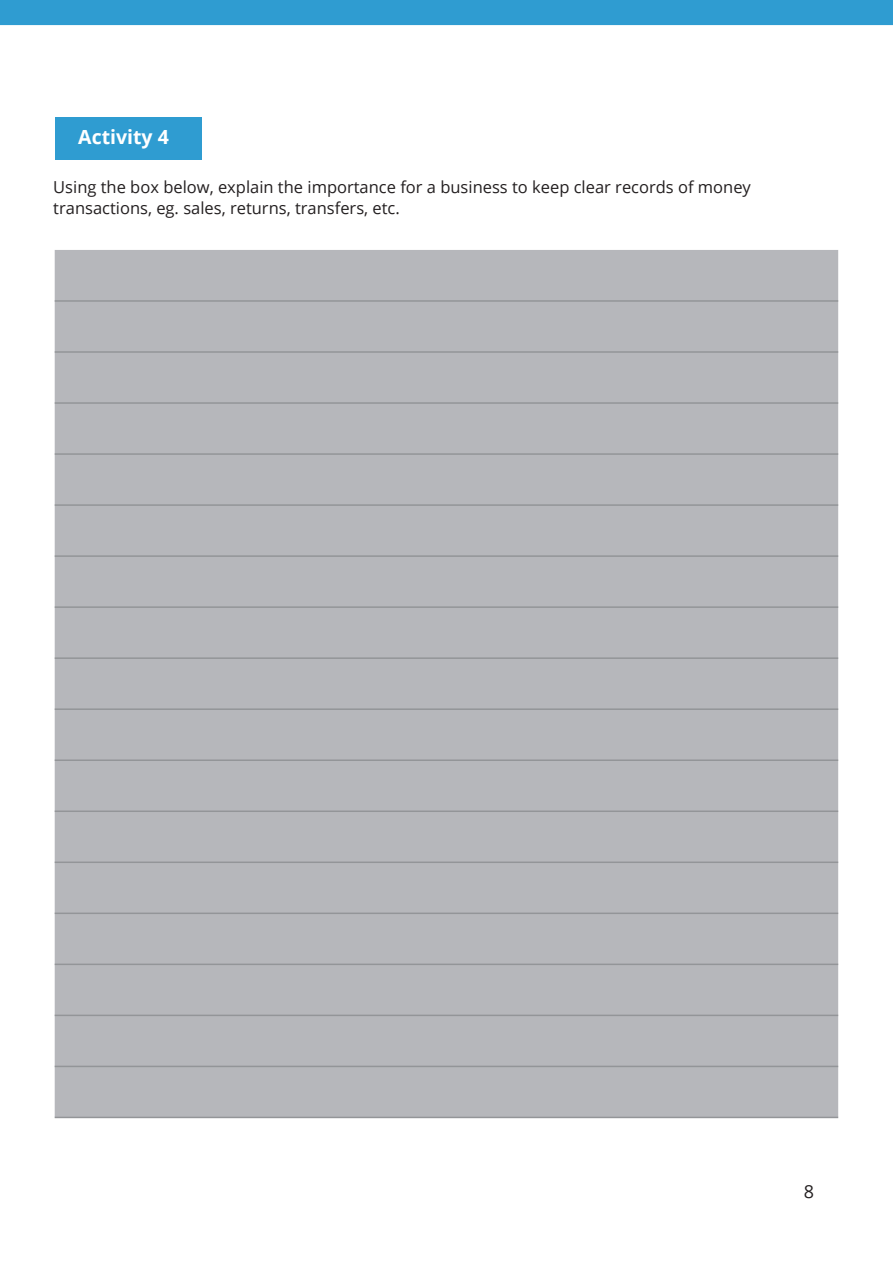
<style>
.page{position:relative;width:893px;height:1263px;background:#fff}
.page>*{position:absolute;margin:0;border:0;box-sizing:border-box;transform-origin:0 0}
.t1{font:700 19.5px "Open Sans";color:#fff}
.t2{font:18px "Open Sans";color:#231f20}
.t3{font:16.5px/21px "Open Sans";color:#231f20}
</style>
<div class="page">
<div style="left:0;top:0;width:893px;height:25px;background:#2f9cd1"></div>
<div style="left:55px;top:117px;width:146px;height:43px;background:#2f9cd1"></div>
<div style="left:55px;top:250px;width:783px;height:867px;background:#b6b7bb"></div>
<hr style="left:55px;top:300px;width:783px;height:2px;background:#939598">
<hr style="left:55px;top:351px;width:783px;height:2px;background:#939598">
<hr style="left:55px;top:402px;width:783px;height:2px;background:#939598">
<hr style="left:55px;top:453px;width:783px;height:2px;background:#939598">
<hr style="left:55px;top:504px;width:783px;height:2px;background:#939598">
<hr style="left:55px;top:555px;width:783px;height:2px;background:#939598">
<hr style="left:55px;top:606px;width:783px;height:2px;background:#939598">
<hr style="left:55px;top:657px;width:783px;height:2px;background:#939598">
<hr style="left:55px;top:708px;width:783px;height:2px;background:#939598">
<hr style="left:55px;top:759px;width:783px;height:2px;background:#939598">
<hr style="left:55px;top:810px;width:783px;height:2px;background:#939598">
<hr style="left:55px;top:861px;width:783px;height:2px;background:#939598">
<hr style="left:55px;top:912px;width:783px;height:2px;background:#939598">
<hr style="left:55px;top:963px;width:783px;height:2px;background:#939598">
<hr style="left:55px;top:1015px;width:783px;height:1px;background:#939598">
<hr style="left:55px;top:1066px;width:783px;height:1px;background:#939598">
<hr style="left:55px;top:1117px;width:783px;height:1px;background:#939598">
<p class="t1" style="left:78px;top:123px;width:92px">Activity 4</p>
<p class="t3" style="left:53px;top:176px;width:699px">Using the box below, explain the importance for a business to keep clear records of money transactions, eg. sales, returns, transfers, etc.</p>
<p class="t2" style="left:804px;top:1179px;width:12px">8</p>
</div>
